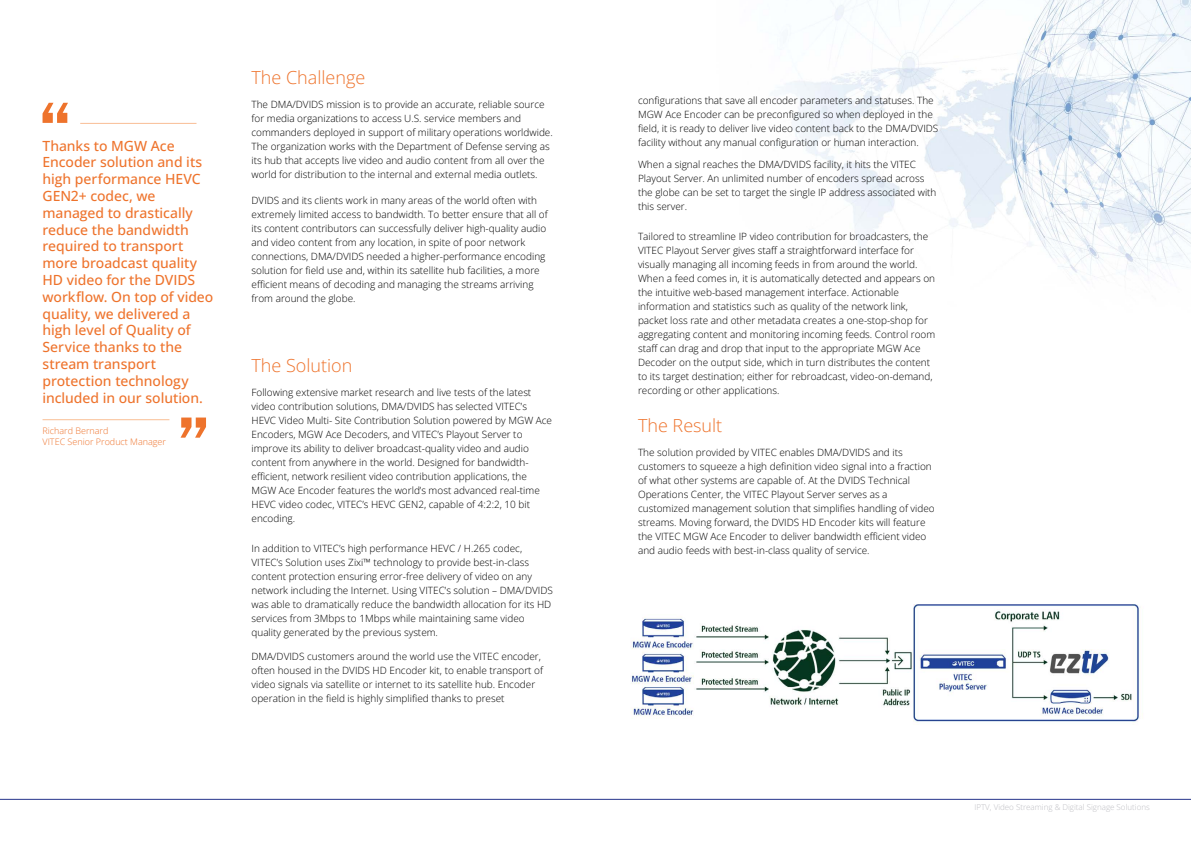
<style>
.page{position:relative;width:1191px;height:842px;background:#fff}
.page>*{position:absolute;margin:0;border:0;box-sizing:border-box;transform-origin:0 0}
.t1{font:18px "Open Sans";color:#ee732c}
.t2{font:500 14px/16.8px "Open Sans";letter-spacing:-.005em;color:#ee732c}
.t3{font:10px/14px "Open Sans";color:#000}
.t4{font:9px/10.8px "Open Sans";color:#ee732c}
.t5{font:8px "Open Sans";color:#bebec3}
</style>
<div class="page">
<hr style="left:80px;top:123px;width:116px;height:1px;background:#f9be95">
<img style="left:771px;top:0;width:420px;height:281px">
<svg style="left:43px;top:103px;width:25px;height:20px"></svg>
<hr style="left:43px;top:419px;width:126px;height:1px;background:#f9be95">
<svg style="left:180px;top:417px;width:26px;height:21px"></svg>
<hr style="left:0;top:799px;width:1191px;height:1px;background:#26358c">
<img style="left:630px;top:605px;width:510px;height:118px">
<p class="t2" style="left:43px;top:137px;width:172px">Thanks to MGW Ace<br>Encoder solution and its high performance HEVC<br>GEN2+ codec, we managed to drastically reduce the bandwidth required to transport more broadcast quality<br>HD video for the DVIDS workflow. On top of video quality, we delivered a high level of Quality of<br>Service thanks to the stream transport protection technology included in our solution.</p>
<p class="t4" style="left:43px;top:426px;width:125px">Richard Bernard<br>VITEC Senior Product Manager</p>
<h1 class="t1" style="left:251px;top:65px;width:115px">The Challenge</h1>
<p class="t3" style="left:251px;top:97px;width:303px">The DMA/DVIDS mission is to provide an accurate, reliable source for media organizations to access U.S. service members and commanders deployed in support of military operations worldwide.<br>The organization works with the Department of Defense serving as its hub that accepts live video and audio content from all over the world for distribution to the internal and external media outlets.</p>
<p class="t3" style="left:251px;top:193px;width:298px">DVIDS and its clients work in many areas of the world often with extremely limited access to bandwidth. To better ensure that all of its content contributors can successfully deliver high-quality audio and video content from any location, in spite of poor network connections, DMA/DVIDS needed a higher-performance encoding solution for field use and, within its satellite hub facilities, a more efficient means of decoding and managing the streams arriving from around the globe.</p>
<h1 class="t1" style="left:251px;top:353px;width:102px">The Solution</h1>
<p class="t3" style="left:251px;top:385px;width:302px">Following extensive market research and live tests of the latest video contribution solutions, DMA/DVIDS has selected VITEC’s HEVC Video Multi- Site Contribution Solution powered by MGW Ace Encoders, MGW Ace Decoders, and VITEC’s Playout Server to improve its ability to deliver broadcast-quality video and audio content from anywhere in the world. Designed for bandwidth&shy;efficient, network resilient video contribution applications, the MGW Ace Encoder features the world’s most advanced real-time HEVC video codec, VITEC’s HEVC GEN2, capable of 4:2:2, 10 bit encoding.</p>
<p class="t3" style="left:251px;top:541px;width:303px">In addition to VITEC’s high performance HEVC / H.265 codec, VITEC’s Solution uses Zixi™ technology to provide best-in-class content protection ensuring error-free delivery of video on any network including the Internet. Using VITEC’s solution – DMA/DVIDS was able to dramatically reduce the bandwidth allocation for its HD services from 3Mbps to 1Mbps while maintaining same video quality generated by the previous system.</p>
<p class="t3" style="left:251px;top:649px;width:293px">DMA/DVIDS customers around the world use the VITEC encoder, often housed in the DVIDS HD Encoder kit, to enable transport of video signals via satellite or internet to its satellite hub. Encoder operation in the field is highly simplified thanks to preset</p>
<p class="t3" style="left:638px;top:93px;width:302px">configurations that save all encoder parameters and statuses. The MGW Ace Encoder can be preconfigured so when deployed in the field, it is ready to deliver live video content back to the DMA/DVIDS facility without any manual configuration or human interaction.</p>
<p class="t3" style="left:638px;top:157px;width:300px">When a signal reaches the DMA/DVIDS facility, it hits the VITEC Playout Server. An unlimited number of encoders spread across the globe can be set to target the single IP address associated with this server.</p>
<p class="t3" style="left:638px;top:229px;width:299px">Tailored to streamline IP video contribution for broadcasters, the VITEC Playout Server gives staff a straightforward interface for visually managing all incoming feeds in from around the world.<br>When a feed comes in, it is automatically detected and appears on the intuitive web-based management interface. Actionable information and statistics such as quality of the network link, packet loss rate and other metadata creates a one-stop-shop for aggregating content and monitoring incoming feeds. Control room staff can drag and drop that input to the appropriate MGW Ace Decoder on the output side, which in turn distributes the content to its target destination; either for rebroadcast, video-on-demand, recording or other applications.</p>
<h1 class="t1" style="left:638px;top:413px;width:86px">The Result</h1>
<p class="t3" style="left:638px;top:445px;width:298px">The solution provided by VITEC enables DMA/DVIDS and its customers to squeeze a high definition video signal into a fraction of what other systems are capable of. At the DVIDS Technical Operations Center, the VITEC Playout Server serves as a customized management solution that simplifies handling of video streams. Moving forward, the DVIDS HD Encoder kits will feature the VITEC MGW Ace Encoder to deliver bandwidth efficient video and audio feeds with best-in-class quality of service.</p>
<p class="t5" style="left:974px;top:802px;width:177px">IPTV, Video Streaming &amp; Digital Signage Solutions</p>
</div>
